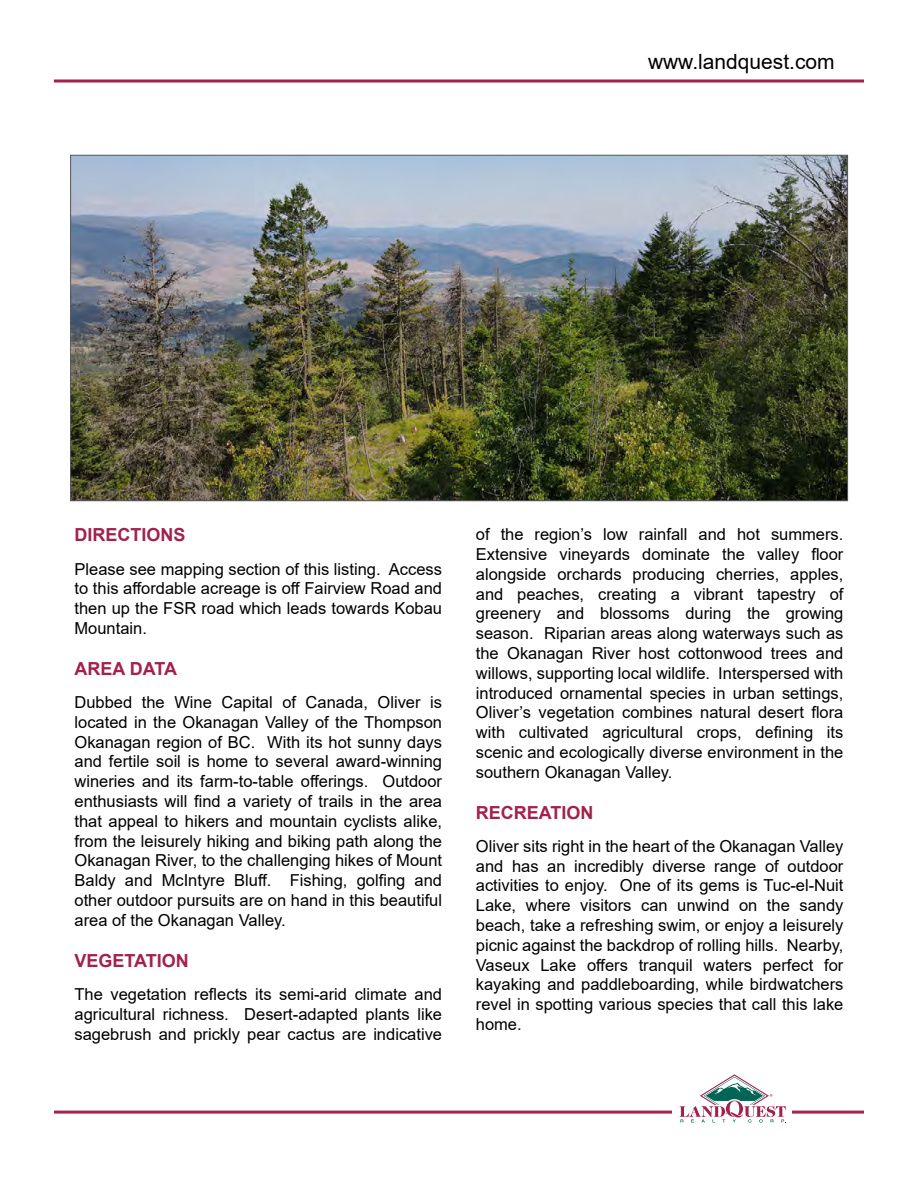
<style>
.page{position:relative;width:918px;height:1188px;background:#fff}
.page>*{position:absolute;margin:0;border:0;box-sizing:border-box;transform-origin:0 0}
.t1{font:21px "Arial";color:#000}
.t2{font:700 18px "Arial";color:#a2224b}
.t3{font:16.5px/19.8px "Arial";color:#000;text-align:justify}
.t4{font:7.05px "Myriad Pro";color:#a3214b}
</style>
<div class="page">
<hr style="left:54px;top:1111px;width:810px;height:3px;background:#a2224b">
<div style="left:672px;top:1074px;width:120px;height:60px;background:#fff"></div>
<svg style="left:680px;top:1074px;width:107px;height:49px"></svg>
<hr style="left:54px;top:80px;width:810px;height:2px;background:#a2224b">
<img style="left:72px;top:157px;width:774px;height:342px">
<p class="t1" style="left:648px;top:47px;width:188px">www.landquest.com</p>
<p class="t2" style="left:75px;top:522px;width:113px">DIRECTIONS</p>
<p class="t3" style="left:75px;top:559px;width:369px">Please see mapping section of this listing. Access to this affordable acreage is off Fairview Road and then up the FSR road which leads towards Kobau Mountain.</p>
<p class="t2" style="left:75px;top:656px;width:104px">AREA DATA</p>
<p class="t3" style="left:75px;top:692px;width:369px">Dubbed the Wine Capital of Canada, Oliver is located in the Okanagan Valley of the Thompson Okanagan region of BC. With its hot sunny days and fertile soil is home to several award-winning wineries and its farm-to-table offerings. Outdoor enthusiasts will find a variety of trails in the area that appeal to hikers and mountain cyclists alike, from the leisurely hiking and biking path along the Okanagan River, to the challenging hikes of Mount Baldy and McIntyre Bluff. Fishing, golfing and other outdoor pursuits are on hand in this beautiful area of the Okanagan Valley.</p>
<p class="t2" style="left:75px;top:948px;width:116px">VEGETATION</p>
<p class="t3" style="left:75px;top:984px;width:369px">The vegetation reflects its semi-arid climate and agricultural richness. Desert-adapted plants like sagebrush and prickly pear cactus are indicative</p>
<p class="t3" style="left:476px;top:524px;width:369px">of the region’s low rainfall and hot summers.<br>Extensive vineyards dominate the valley floor alongside orchards producing cherries, apples, and peaches, creating a vibrant tapestry of greenery and blossoms during the growing season. Riparian areas along waterways such as the Okanagan River host cottonwood trees and willows, supporting local wildlife. Interspersed with introduced ornamental species in urban settings, Oliver’s vegetation combines natural desert flora with cultivated agricultural crops, defining its scenic and ecologically diverse environment in the southern Okanagan Valley.</p>
<p class="t2" style="left:476px;top:800px;width:119px">RECREATION</p>
<p class="t3" style="left:476px;top:836px;width:369px">Oliver sits right in the heart of the Okanagan Valley and has an incredibly diverse range of outdoor activities to enjoy. One of its gems is Tuc-el-Nuit Lake, where visitors can unwind on the sandy beach, take a refreshing swim, or enjoy a leisurely picnic against the backdrop of rolling hills. Nearby, Vaseux Lake offers tranquil waters perfect for kayaking and paddleboarding, while birdwatchers revel in spotting various species that call this lake home.</p>
<p class="t4" style="left:770px;top:1093px;width:4px">®</p>
</div>
